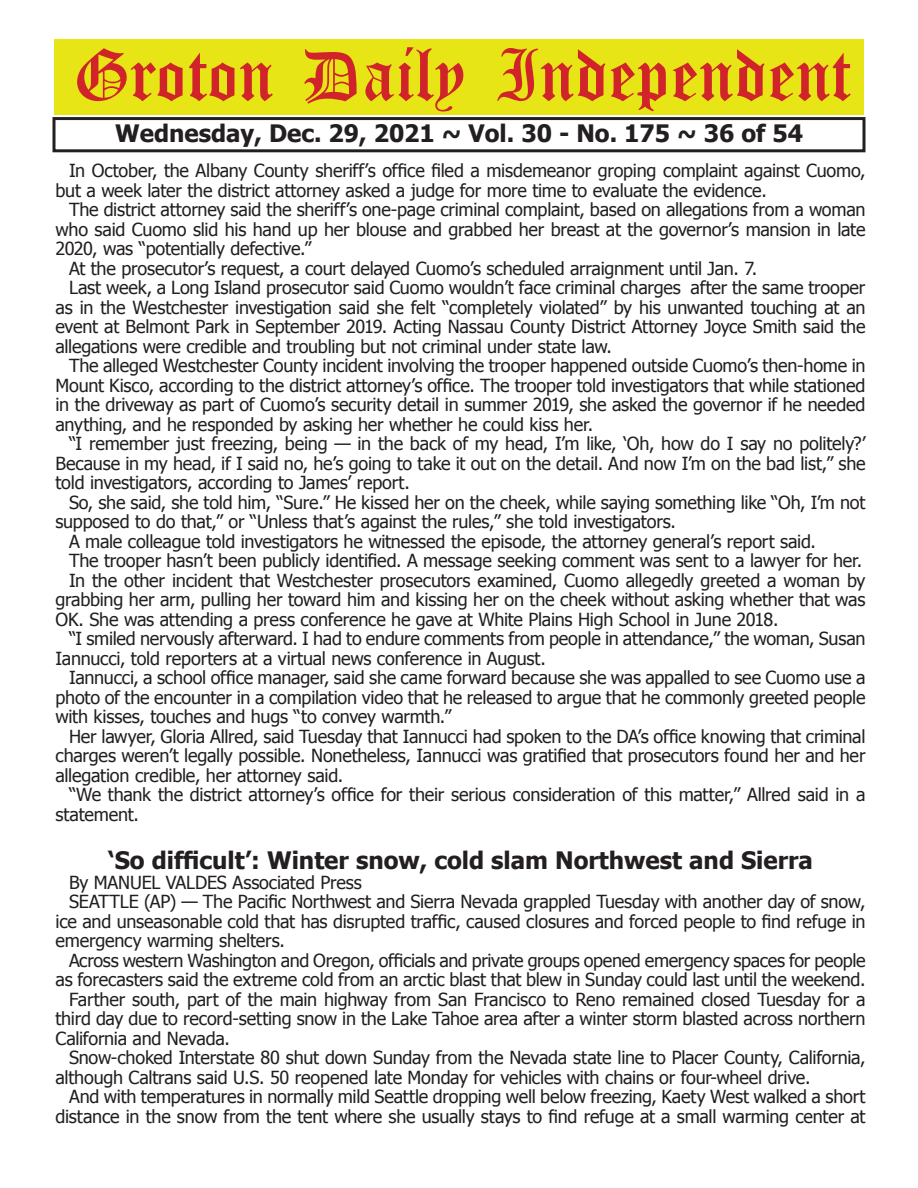
<style>
.page{position:relative;width:918px;height:1188px;background:#fff}
.page>*{position:absolute;margin:0;border:0;box-sizing:border-box;transform-origin:0 0}
.t1{font:54px "Old English Five";color:#d1232a}
.t2{font:700 24px "Tahoma";color:#231f20}
.t3{font:18px/19.5px "Tahoma";letter-spacing:-.01em;color:#231f20}
</style>
<div class="page">
<div style="left:52px;top:117px;width:814px;height:35px;border:3px solid #231f20"></div>
<div style="left:54px;top:40px;width:810px;height:75px;background:#e7e515"></div>
<h1 class="t1" style="left:73px;top:50px;width:779px">Groton Daily Independent</h1>
<h2 class="t2" style="left:115px;top:116px;width:689px">Wednesday, Dec. 29, 2021 ~ Vol. 30 - No. 175 ~ 36 of 54</h2>
<p class="t3" style="left:56px;top:160px;width:812px;text-indent:14px">In October, the Albany County sheriff’s office filed a misdemeanor groping complaint against Cuomo, but a week later the district attorney asked a judge for more time to evaluate the evidence.</p>
<p class="t3" style="left:69px;top:199px;width:798px">The district attorney said the sheriff’s one-page criminal complaint, based on allegations from a woman</p>
<p class="t3" style="left:56px;top:219px;width:812px">who said Cuomo slid his hand up her blouse and grabbed her breast at the governor’s mansion in late</p>
<p class="t3" style="left:56px;top:238px;width:258px">2020, was “potentially defective.”</p>
<p class="t3" style="left:69px;top:258px;width:690px">At the prosecutor’s request, a court delayed Cuomo’s scheduled arraignment until Jan. 7.</p>
<p class="t3" style="left:69px;top:277px;width:798px">Last week, a Long Island prosecutor said Cuomo wouldn’t face criminal charges after the same trooper</p>
<p class="t3" style="left:56px;top:297px;width:812px">as in the Westchester investigation said she felt “completely violated” by his unwanted touching at an</p>
<p class="t3" style="left:56px;top:316px;width:811px">event at Belmont Park in September 2019. Acting Nassau County District Attorney Joyce Smith said the</p>
<p class="t3" style="left:56px;top:336px;width:558px">allegations were credible and troubling but not criminal under state law.</p>
<p class="t3" style="left:69px;top:355px;width:798px">The alleged Westchester County incident involving the trooper happened outside Cuomo’s then-home in</p>
<p class="t3" style="left:56px;top:375px;width:811px">Mount Kisco, according to the district attorney’s office. The trooper told investigators that while stationed</p>
<p class="t3" style="left:56px;top:394px;width:811px">in the driveway as part of Cuomo’s security detail in summer 2019, she asked the governor if he needed</p>
<p class="t3" style="left:56px;top:414px;width:539px">anything, and he responded by asking her whether he could kiss her.</p>
<p class="t3" style="left:69px;top:433px;width:798px">“I remember just freezing, being — in the back of my head, I’m like, ‘Oh, how do I say no politely?’</p>
<p class="t3" style="left:56px;top:453px;width:812px">Because in my head, if I said no, he’s going to take it out on the detail. And now I’m on the bad list,” she</p>
<p class="t3" style="left:56px;top:472px;width:356px">told investigators, according to James’ report.</p>
<p class="t3" style="left:69px;top:492px;width:798px">So, she said, she told him, “Sure.” He kissed her on the cheek, while saying something like “Oh, I’m not</p>
<p class="t3" style="left:56px;top:511px;width:622px">supposed to do that,” or “Unless that’s against the rules,” she told investigators.</p>
<p class="t3" style="left:69px;top:531px;width:749px">A male colleague told investigators he witnessed the episode, the attorney general’s report said.</p>
<p class="t3" style="left:69px;top:550px;width:795px">The trooper hasn’t been publicly identified. A message seeking comment was sent to a lawyer for her.</p>
<p class="t3" style="left:69px;top:570px;width:798px">In the other incident that Westchester prosecutors examined, Cuomo allegedly greeted a woman by</p>
<p class="t3" style="left:56px;top:589px;width:811px">grabbing her arm, pulling her toward him and kissing her on the cheek without asking whether that was</p>
<p class="t3" style="left:56px;top:609px;width:724px">OK. She was attending a press conference he gave at White Plains High School in June 2018.</p>
<p class="t3" style="left:69px;top:628px;width:798px">“I smiled nervously afterward. I had to endure comments from people in attendance,” the woman, Susan</p>
<p class="t3" style="left:56px;top:648px;width:492px">Iannucci, told reporters at a virtual news conference in August.</p>
<p class="t3" style="left:69px;top:667px;width:798px">Iannucci, a school office manager, said she came forward because she was appalled to see Cuomo use a</p>
<p class="t3" style="left:56px;top:687px;width:812px">photo of the encounter in a compilation video that he released to argue that he commonly greeted people</p>
<p class="t3" style="left:56px;top:706px;width:397px">with kisses, touches and hugs “to convey warmth.”</p>
<p class="t3" style="left:69px;top:726px;width:798px">Her lawyer, Gloria Allred, said Tuesday that Iannucci had spoken to the DA’s office knowing that criminal</p>
<p class="t3" style="left:56px;top:745px;width:811px">charges weren’t legally possible. Nonetheless, Iannucci was gratified that prosecutors found her and her</p>
<p class="t3" style="left:56px;top:765px;width:289px">allegation credible, her attorney said.</p>
<p class="t3" style="left:69px;top:784px;width:798px">“We thank the district attorney’s office for their serious consideration of this matter,” Allred said in a</p>
<p class="t3" style="left:56px;top:804px;width:85px">statement.</p>
<h2 class="t2" style="left:108px;top:844px;width:706px">‘So difficult’: Winter snow, cold slam Northwest and Sierra</h2>
<p class="t3" style="left:69px;top:872px;width:294px">By MANUEL VALDES Associated Press</p>
<p class="t3" style="left:69px;top:891px;width:798px">SEATTLE (AP) — The Pacific Northwest and Sierra Nevada grappled Tuesday with another day of snow,</p>
<p class="t3" style="left:56px;top:911px;width:812px">ice and unseasonable cold that has disrupted traffic, caused closures and forced people to find refuge in</p>
<p class="t3" style="left:56px;top:930px;width:231px">emergency warming shelters.</p>
<p class="t3" style="left:69px;top:950px;width:798px">Across western Washington and Oregon, officials and private groups opened emergency spaces for people</p>
<p class="t3" style="left:56px;top:969px;width:811px">as forecasters said the extreme cold from an arctic blast that blew in Sunday could last until the weekend.</p>
<p class="t3" style="left:69px;top:989px;width:798px">Farther south, part of the main highway from San Francisco to Reno remained closed Tuesday for a</p>
<p class="t3" style="left:56px;top:1008px;width:811px">third day due to record-setting snow in the Lake Tahoe area after a winter storm blasted across northern</p>
<p class="t3" style="left:56px;top:1028px;width:176px">California and Nevada.</p>
<p class="t3" style="left:69px;top:1047px;width:798px">Snow-choked Interstate 80 shut down Sunday from the Nevada state line to Placer County, California,</p>
<p class="t3" style="left:56px;top:1067px;width:756px">although Caltrans said U.S. 50 reopened late Monday for vehicles with chains or four-wheel drive.</p>
<p class="t3" style="left:69px;top:1086px;width:798px">And with temperatures in normally mild Seattle dropping well below freezing, Kaety West walked a short</p>
<p class="t3" style="left:56px;top:1106px;width:811px">distance in the snow from the tent where she usually stays to find refuge at a small warming center at</p>
</div>
